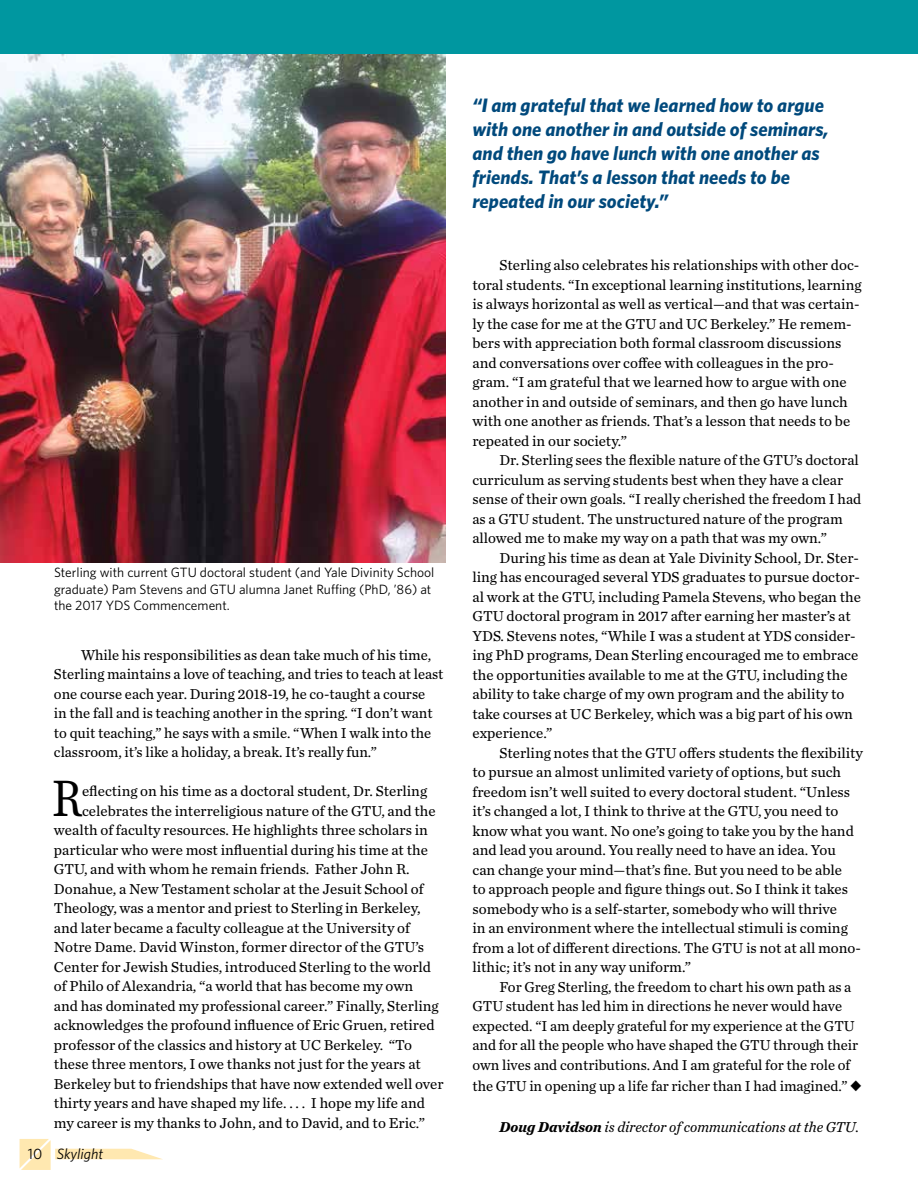
<style>
.page{position:relative;width:918px;height:1188px;background:#fff}
.page>*{position:absolute;margin:0;border:0;box-sizing:border-box;transform-origin:0 0}
.t1{font:53.55px "Chronicle Text G2";color:#000;scale:.83 1}
.t2{font:italic 700 19.5px/24px "Whitney";color:#00497c}
.t3{font:15px/19.5px "Chronicle Text G2";color:#000}
.t4{font:italic 15px "Chronicle Text G2";color:#000}
.t5{font:italic 15px "Whitney";color:#000}
.t6{font:13.5px/16.5px "Whitney";color:#000}
.s1{font-style:normal}
.s2{font-weight:700}
</style>
<div class="page">
<div style="left:0;top:0;width:918px;height:54px;background:#0097a0"></div>
<svg style="left:20px;top:1139px;width:143px;height:31px"></svg>
<img style="left:0;top:54px;width:446px;height:509px">
<p class="t6" style="left:54px;top:564px;width:382px">Sterling with current GTU doctoral student (and Yale Divinity School graduate) Pam Stevens and GTU alumna Janet Ruffing (PhD, ’86) at the 2017 YDS Commencement.</p>
<p class="t3" style="left:54px;top:644px;width:391px;text-indent:27px">While his responsibilities as dean take much of his time, Sterling maintains a love of teaching, and tries to teach at least one course each year. During 2018-19, he co-taught a course<br>in the fall and is teaching another in the spring. “I don’t want to quit teaching,” he says with a smile. “When I walk into the classroom, it’s like a holiday, a break. It’s really fun.”</p>
<h1 class="t1" style="left:52px;top:758px;width:37px">R</h1>
<p class="t3" style="left:82px;top:781px;width:347px">eflecting on his time as a doctoral student, Dr. Sterling</p>
<p class="t3" style="left:82px;top:800px;width:355px">celebrates the interreligious nature of the GTU, and the</p>
<p class="t3" style="left:54px;top:820px;width:375px">wealth of faculty resources. He highlights three scholars in</p>
<p class="t3" style="left:54px;top:839px;width:375px">particular who were most influential during his time at the</p>
<p class="t3" style="left:54px;top:859px;width:357px">GTU, and with whom he remain friends. Father John R.</p>
<p class="t3" style="left:54px;top:878px;width:371px">Donahue, a New Testament scholar at the Jesuit School of</p>
<p class="t3" style="left:54px;top:898px;width:368px">Theology, was a mentor and priest to Sterling in Berkeley,</p>
<p class="t3" style="left:54px;top:917px;width:358px">and later became a faculty colleague at the University of</p>
<p class="t3" style="left:54px;top:937px;width:372px">Notre Dame. David Winston, former director of the GTU’s</p>
<p class="t3" style="left:54px;top:956px;width:379px">Center for Jewish Studies, introduced Sterling to the world</p>
<p class="t3" style="left:54px;top:976px;width:361px">of Philo of Alexandria, “a world that has become my own</p>
<p class="t3" style="left:54px;top:995px;width:386px">and has dominated my professional career.” Finally, Sterling</p>
<p class="t3" style="left:54px;top:1015px;width:382px">acknowledges the profound influence of Eric Gruen, retired</p>
<p class="t3" style="left:54px;top:1034px;width:360px">professor of the classics and history at UC Berkeley. “To</p>
<p class="t3" style="left:54px;top:1054px;width:368px">these three mentors, I owe thanks not just for the years at</p>
<p class="t3" style="left:54px;top:1073px;width:391px">Berkeley but to friendships that have now extended well over</p>
<p class="t3" style="left:54px;top:1093px;width:373px">thirty years and have shaped my life. . . . I hope my life and</p>
<p class="t3" style="left:54px;top:1112px;width:373px">my career is my thanks to John, and to David, and to Eric.”</p>
<p class="t5" style="left:28px;top:1144px;width:77px"><span class="s1">10</span> Skylight</p>
<h2 class="t2" style="left:472px;top:93px;width:358px">“I am grateful that we learned how to argue with one another in and outside of seminars, and then go have lunch with one another as friends. That’s a lesson that needs to be repeated in our society.”</h2>
<p class="t3" style="left:472px;top:255px;width:391px;text-indent:27px">Sterling also celebrates his relationships with other doc&shy;toral students. “In exceptional learning institutions, learning is always horizontal as well as vertical—and that was certain&shy;ly the case for me at the GTU and UC Berkeley.” He remem&shy;bers with appreciation both formal classroom discussions and conversations over coffee with colleagues in the pro&shy;gram. “I am grateful that we learned how to argue with one another in and outside of seminars, and then go have lunch with one another as friends. That’s a lesson that needs to be repeated in our society.”</p>
<p class="t3" style="left:473px;top:450px;width:390px;text-indent:27px">Dr. Sterling sees the flexible nature of the GTU’s doctoral curriculum as serving students best when they have a clear sense of their own goals. “I really cherished the freedom I had as a GTU student. The unstructured nature of the program allowed me to make my way on a path that was my own.”</p>
<p class="t3" style="left:472px;top:547px;width:390px;text-indent:27px">During his time as dean at Yale Divinity School, Dr. Ster&shy;ling has encouraged several YDS graduates to pursue doctor&shy;al work at the GTU, including Pamela Stevens, who began the GTU doctoral program in 2017 after earning her master’s at YDS. Stevens notes, “While I was a student at YDS consider&shy;ing PhD programs, Dean Sterling encouraged me to embrace the opportunities available to me at the GTU, including the ability to take charge of my own program and the ability to take courses at UC Berkeley, which was a big part of his own experience.”</p>
<p class="t3" style="left:472px;top:742px;width:392px;text-indent:27px">Sterling notes that the GTU offers students the flexibility to pursue an almost unlimited variety of options, but such freedom isn’t well suited to every doctoral student. “Unless it’s changed a lot, I think to thrive at the GTU, you need to know what you want. No one’s going to take you by the hand and lead you around. You really need to have an idea. You<br>can change your mind—that’s fine. But you need to be able<br>to approach people and figure things out. So I think it takes somebody who is a self-starter, somebody who will thrive<br>in an environment where the intellectual stimuli is coming from a lot of different directions. The GTU is not at all mono&shy;lithic; it’s not in any way uniform.”</p>
<p class="t3" style="left:472px;top:976px;width:387px;text-indent:27px">For Greg Sterling, the freedom to chart his own path as a GTU student has led him in directions he never would have expected. “I am deeply grateful for my experience at the GTU and for all the people who have shaped the GTU through their own lives and contributions. And I am grateful for the role of</p>
<p class="t3" style="left:472px;top:1075px;width:391px">the GTU in opening up a life far richer than I had imagined.” ◆</p>
<p class="t4" style="left:500px;top:1115px;width:361px"><span class="s2">Doug Davidson</span> is director of communications at the GTU.</p>
</div>
